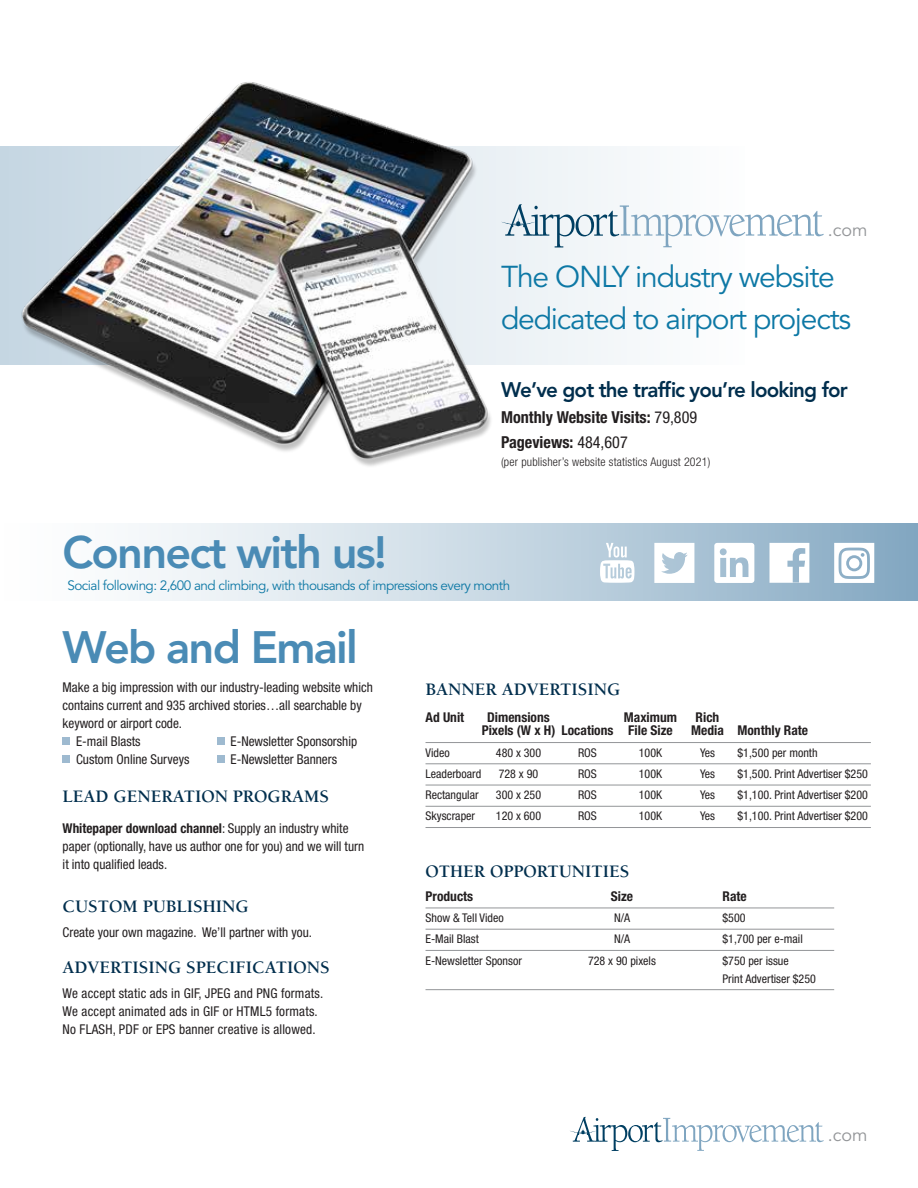
<style>
.page{position:relative;width:918px;height:1188px;background:#fff}
.page>*{position:absolute;margin:0;border:0;box-sizing:border-box;transform-origin:0 0}
.t1{font:800 45px "Avenir LT Std";letter-spacing:-.04em;color:#4a8bb5}
.t2{font:30px/42px "Avenir LT Std";letter-spacing:-.04em;color:#0d78a5}
.t3{font:800 21px "Avenir LT Std";letter-spacing:-.04em;color:#002e4d}
.t4{font:700 18px "Berkeley Std";color:#002e4d}
.t5{font:18px "Avenir LT Std";color:#939598}
.t6{font:700 condensed 16.5px/25.5px "Helvetica Neue LT Std";color:#231f20}
.t7{font:condensed 13.5px/18px "Helvetica Neue LT Std";color:#231f20}
.t8{font:700 condensed 13.5px "Helvetica Neue LT Std";color:#231f20}
.t9{font:13.5px "Avenir LT Std";letter-spacing:-.04em;color:#0d78a5}
.t10{font:condensed 12px/18px "Helvetica Neue LT Std";color:#231f20}
.t11{font:300 condensed 12px "Helvetica Neue LT Std";letter-spacing:.015em;color:#231f20}
.s1{font-weight:400}
.s2{font-weight:700}
</style>
<div class="page">
<div style="left:0;top:147px;width:745px;height:218px;background:#f4f7fa"></div>
<div style="left:0;top:523px;width:918px;height:77px;background:linear-gradient(to right,#fff,#8aacc5)"></div>
<div style="left:63px;top:737px;width:7px;height:7px;background:#9ebad0"></div>
<div style="left:217px;top:737px;width:7px;height:7px;background:#9ebad0"></div>
<div style="left:63px;top:755px;width:7px;height:7px;background:#9ebad0"></div>
<div style="left:217px;top:755px;width:7px;height:7px;background:#9ebad0"></div>
<hr style="left:426px;top:742px;width:445px;height:1px;background:#939598">
<hr style="left:426px;top:763px;width:445px;height:1px;background:#939598">
<hr style="left:426px;top:785px;width:445px;height:1px;background:#939598">
<hr style="left:426px;top:806px;width:445px;height:1px;background:#939598">
<hr style="left:426px;top:827px;width:445px;height:1px;background:#939598">
<hr style="left:426px;top:908px;width:408px;height:1px;background:#939598">
<hr style="left:426px;top:929px;width:408px;height:1px;background:#939598">
<hr style="left:426px;top:950px;width:408px;height:1px;background:#939598">
<hr style="left:426px;top:989px;width:408px;height:1px;background:#939598">
<svg style="left:519px;top:204px;width:305px;height:43px"></svg>
<svg style="left:770px;top:543px;width:39px;height:40px"></svg>
<svg style="left:654px;top:543px;width:40px;height:40px"></svg>
<svg style="left:714px;top:543px;width:40px;height:40px"></svg>
<img style="left:12px;top:82px;width:507px;height:384px">
<svg style="left:570px;top:1117px;width:254px;height:34px"></svg>
<svg style="left:834px;top:543px;width:40px;height:40px"></svg>
<svg style="left:600px;top:543px;width:35px;height:40px"></svg>
<h3 class="t5" style="left:828px;top:220px;width:41px">.com</h3>
<h2 class="t2" style="left:501px;top:257px;width:352px">The ONLY industry website dedicated to airport projects</h2>
<h1 class="t1" style="left:63px;top:525px;width:326px">Connect with us!</h1>
<h3 class="t3" style="left:501px;top:377px;width:348px">We’ve got the traffic you’re looking for</h3>
<p class="t6" style="left:501px;top:404px;width:198px">Monthly Website Visits: <span class="s1">79,809<br></span>Pageviews: <span class="s1">484,607</span></p>
<p class="t11" style="left:501px;top:455px;width:211px">(per publisher’s website statistics August 2021)</p>
<p class="t9" style="left:68px;top:577px;width:444px">Social following: 2,600 and climbing, with thousands of impressions every month</p>
<h1 class="t1" style="left:63px;top:621px;width:297px">Web and Email</h1>
<p class="t7" style="left:63px;top:678px;width:312px">Make a big impression with our industry-leading website which</p>
<p class="t7" style="left:63px;top:696px;width:301px">contains current and 935 archived stories…all searchable by</p>
<p class="t7" style="left:63px;top:714px;width:121px">keyword or airport code.</p>
<p class="t7" style="left:76px;top:732px;width:66px">E-mail Blasts</p>
<p class="t7" style="left:231px;top:732px;width:128px">E-Newsletter Sponsorship</p>
<p class="t7" style="left:76px;top:750px;width:115px">Custom Online Surveys</p>
<p class="t7" style="left:231px;top:750px;width:108px">E-Newsletter Banners</p>
<h3 class="t4" style="left:63px;top:787px;width:268px">LEAD GENERATION PROGRAMS</h3>
<p class="t7" style="left:63px;top:820px;width:303px"><span class="s2">Whitepaper download channel</span>: Supply an industry white paper (optionally, have us author one for you) and we will turn it into qualified leads.</p>
<h3 class="t4" style="left:63px;top:897px;width:188px">CUSTOM PUBLISHING</h3>
<p class="t7" style="left:63px;top:923px;width:251px">Create your own magazine. We’ll partner with you.</p>
<h3 class="t4" style="left:63px;top:958px;width:269px">ADVERTISING SPECIFICATIONS</h3>
<p class="t7" style="left:63px;top:984px;width:262px">We accept static ads in GIF, JPEG and PNG formats.<br>We accept animated ads in GIF or HTML5 formats.<br>No FLASH, PDF or EPS banner creative is allowed.</p>
<h3 class="t4" style="left:426px;top:680px;width:196px">BANNER ADVERTISING</h3>
<p class="t8" style="left:426px;top:709px;width:40px">Ad Unit</p>
<p class="t8" style="left:487px;top:709px;width:64px">Dimensions</p>
<p class="t8" style="left:624px;top:709px;width:55px">Maximum</p>
<p class="t8" style="left:696px;top:709px;width:25px">Rich</p>
<p class="t8" style="left:482px;top:722px;width:193px">Pixels (W x H) Locations File Size</p>
<p class="t8" style="left:691px;top:722px;width:119px">Media Monthly Rate</p>
<p class="t10" style="left:426px;top:743px;width:26px">Video</p>
<p class="t10" style="left:496px;top:743px;width:47px">480 x 300</p>
<p class="t10" style="left:578px;top:743px;width:20px">ROS</p>
<p class="t10" style="left:639px;top:743px;width:25px">100K</p>
<p class="t10" style="left:700px;top:743px;width:16px">Yes</p>
<p class="t10" style="left:738px;top:743px;width:82px">$1,500 per month</p>
<p class="t10" style="left:426px;top:765px;width:57px">Leaderboard</p>
<p class="t10" style="left:499px;top:765px;width:41px">728 x 90</p>
<p class="t10" style="left:578px;top:765px;width:20px">ROS</p>
<p class="t10" style="left:639px;top:765px;width:25px">100K</p>
<p class="t10" style="left:700px;top:765px;width:16px">Yes</p>
<p class="t10" style="left:738px;top:765px;width:132px">$1,500. Print Advertiser $250</p>
<p class="t10" style="left:426px;top:786px;width:55px">Rectangular</p>
<p class="t10" style="left:496px;top:786px;width:47px">300 x 250</p>
<p class="t10" style="left:578px;top:786px;width:20px">ROS</p>
<p class="t10" style="left:639px;top:786px;width:25px">100K</p>
<p class="t10" style="left:700px;top:786px;width:16px">Yes</p>
<p class="t10" style="left:738px;top:786px;width:132px">$1,100. Print Advertiser $200</p>
<p class="t10" style="left:426px;top:807px;width:51px">Skyscraper</p>
<p class="t10" style="left:496px;top:807px;width:47px">120 x 600</p>
<p class="t10" style="left:578px;top:807px;width:20px">ROS</p>
<p class="t10" style="left:639px;top:807px;width:25px">100K</p>
<p class="t10" style="left:700px;top:807px;width:16px">Yes</p>
<p class="t10" style="left:738px;top:807px;width:132px">$1,100. Print Advertiser $200</p>
<h3 class="t4" style="left:426px;top:862px;width:205px">OTHER OPPORTUNITIES</h3>
<p class="t8" style="left:426px;top:888px;width:49px">Products</p>
<p class="t8" style="left:611px;top:888px;width:24px">Size</p>
<p class="t8" style="left:723px;top:888px;width:26px">Rate</p>
<p class="t10" style="left:426px;top:909px;width:80px">Show &amp; Tell Video</p>
<p class="t10" style="left:614px;top:909px;width:18px">N/A</p>
<p class="t10" style="left:723px;top:909px;width:25px">$500</p>
<p class="t10" style="left:426px;top:930px;width:55px">E-Mail Blast</p>
<p class="t10" style="left:614px;top:930px;width:18px">N/A</p>
<p class="t10" style="left:723px;top:930px;width:82px">$1,700 per e-mail</p>
<p class="t10" style="left:426px;top:951px;width:98px">E-Newsletter Sponsor</p>
<p class="t10" style="left:588px;top:951px;width:69px">728 x 90 pixels</p>
<p class="t10" style="left:723px;top:951px;width:95px">$750 per issue<br>Print Advertiser $250</p>
<h3 class="t5" style="left:828px;top:1125px;width:41px">.com</h3>
</div>
